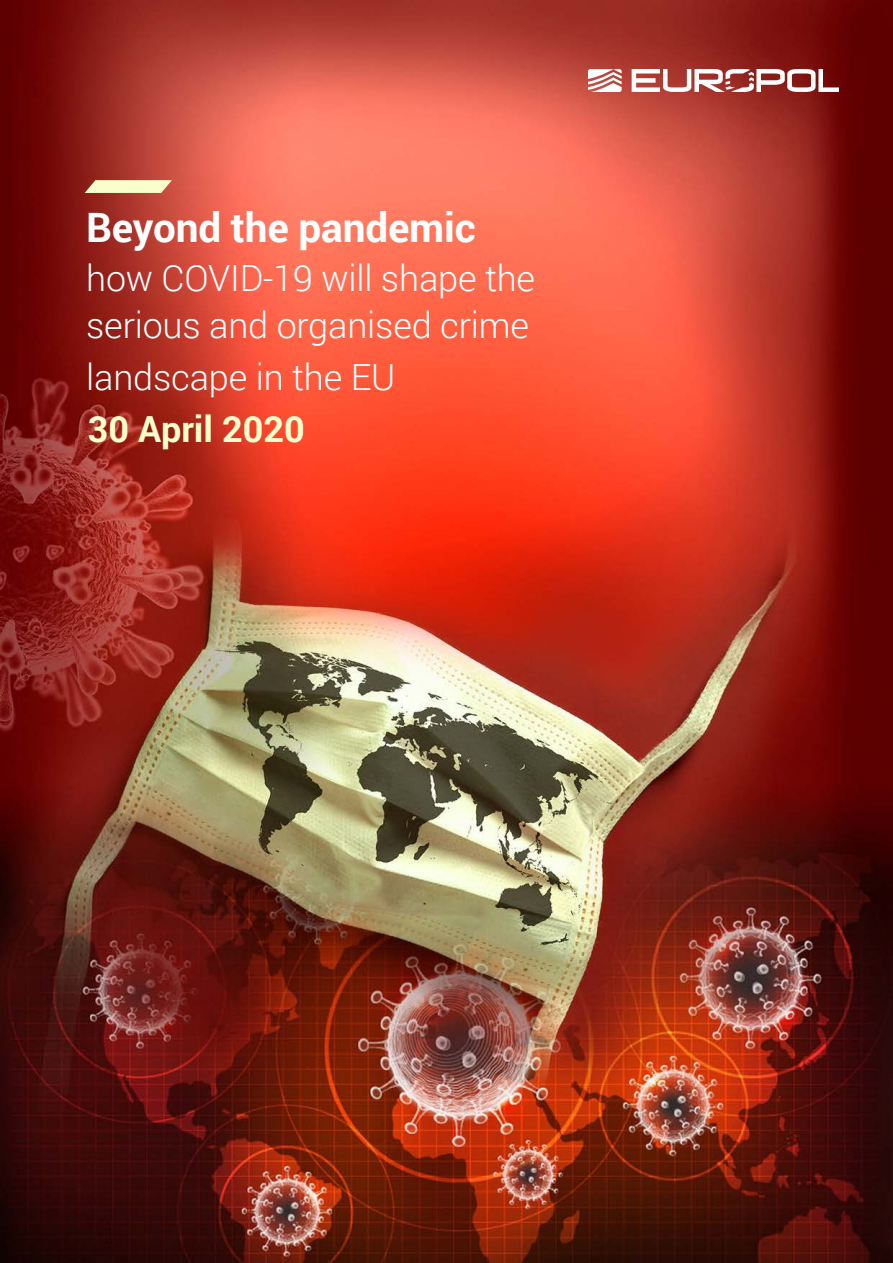
<style>
.page{position:relative;width:893px;height:1263px;background:#fff}
.page>*{position:absolute;margin:0;border:0;box-sizing:border-box;transform-origin:0 0}
.t1{font:700 40.5px "Roboto";letter-spacing:-.005em;color:#fff}
.t2{font:300 36px/49.5px "Roboto";letter-spacing:-.005em;color:#fff}
.t3{font:700 36px "Roboto";color:#f8ffcc}
</style>
<div class="page">
<img style="left:0;top:0;width:893px;height:1263px">
<svg style="left:632px;top:69px;width:207px;height:23px"></svg>
<svg style="left:588px;top:69px;width:34px;height:23px"></svg>
<svg style="left:85px;top:180px;width:87px;height:13px"></svg>
<p class="t1" style="left:86px;top:199px;width:391px">Beyond the pandemic</p>
<p class="t2" style="left:86px;top:252px;width:450px">how COVID-19 will shape the serious and organised crime landscape in the EU</p>
<p class="t3" style="left:88px;top:404px;width:219px">30 April 2020</p>
</div>
